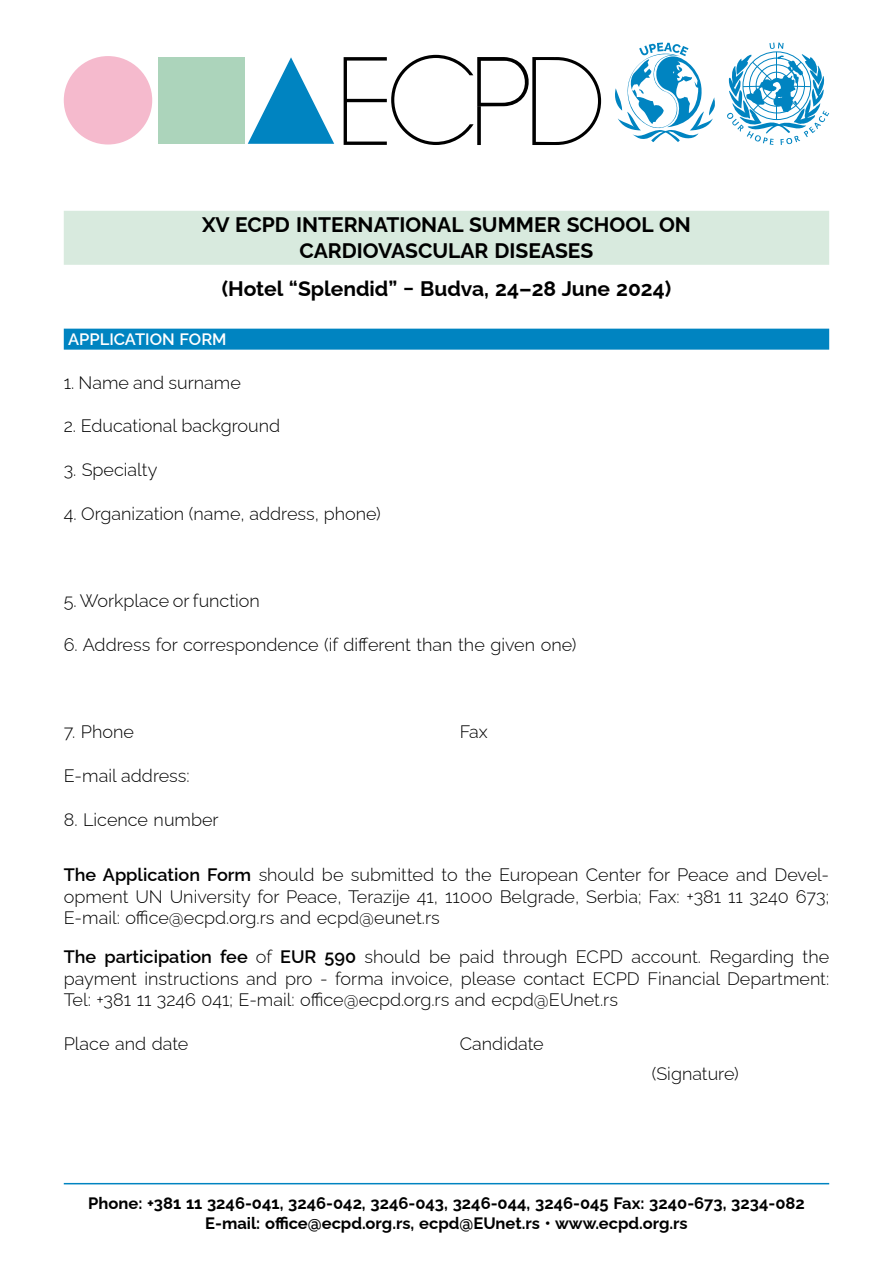
<style>
.page{position:relative;width:893px;height:1263px;background:#fff}
.page>*{position:absolute;margin:0;border:0;box-sizing:border-box;transform-origin:0 0}
.t1{font:700 21px/25.2px "Raleway";color:#000;text-align:center}
.t2{font:300 18px/21.6px "Raleway";color:#000;text-align:justify}
.t3{font:700 16.5px/19.8px "Raleway";color:#000;text-align:center}
.t4{font:600 16.5px "Raleway";color:#fff}
.s1{font-weight:600}
</style>
<div class="page">
<svg style="left:344px;top:55px;width:257px;height:90px"></svg>
<div style="left:158px;top:57px;width:87px;height:87px;background:#acd4bb"></div>
<svg style="left:248px;top:57px;width:86px;height:87px"></svg>
<div style="left:64px;top:56px;width:88px;height:89px;background:#f5bacd;border-radius:50%"></div>
<svg style="left:727px;top:43px;width:102px;height:102px"></svg>
<svg style="left:615px;top:43px;width:100px;height:99px"></svg>
<hr style="left:64px;top:1183px;width:765px;height:1px;background:#0084c1">
<div style="left:64px;top:211px;width:765px;height:54px;background:#d8eade"></div>
<div style="left:64px;top:329px;width:765px;height:21px;background:#0084c1"></div>
<p class="t1" style="left:202px;top:210px;width:490px">XV ECPD INTERNATIONAL SUMMER SCHOOL ON<br>CARDIOVASCULAR DISEASES</p>
<p class="t1" style="left:222px;top:273px;width:451px">(Hotel “Splendid” − Budva, 24–28 June 2024)</p>
<p class="t4" style="left:68px;top:326px;width:160px">APPLICATION FORM</p>
<p class="t2" style="left:64px;top:369px;width:179px">1. Name and surname</p>
<p class="t2" style="left:64px;top:413px;width:218px">2. Educational background</p>
<p class="t2" style="left:64px;top:457px;width:95px">3. Specialty</p>
<p class="t2" style="left:64px;top:500px;width:319px">4. Organization (name, address, phone)</p>
<p class="t2" style="left:64px;top:588px;width:198px">5. Workplace or function</p>
<p class="t2" style="left:64px;top:632px;width:514px">6. Address for correspondence (if different than the given one)</p>
<p class="t2" style="left:64px;top:719px;width:72px">7. Phone</p>
<p class="t2" style="left:460px;top:719px;width:29px">Fax</p>
<p class="t2" style="left:64px;top:763px;width:127px">E-mail address:</p>
<p class="t2" style="left:64px;top:806px;width:156px">8. Licence number</p>
<p class="t2" style="left:64px;top:862px;width:767px"><span class="s1">The Application Form</span> should be submitted to the European Center for Peace and Devel&shy;opment UN University for Peace, Terazije 41, 11000 Belgrade, Serbia; Fax: +381 11 3240 673; E-mail: office@ecpd.org.rs and ecpd@eunet.rs</p>
<p class="t2" style="left:64px;top:944px;width:767px"><span class="s1">The participation fee</span> of <span class="s1">EUR 590</span> should be paid through ECPD account. Regarding the payment instructions and pro - forma invoice, please contact ECPD Financial Department:<br>Тel: +381 11 3246 041; E-mail: office@ecpd.org.rs and ecpd@EUnet.rs</p>
<p class="t2" style="left:64px;top:1031px;width:126px">Place and date</p>
<p class="t2" style="left:460px;top:1031px;width:85px">Candidate</p>
<p class="t2" style="left:652px;top:1061px;width:89px">(Signature)</p>
<p class="t3" style="left:88px;top:1192px;width:718px">Phone: +381 11 3246-041, 3246-042, 3246-043, 3246-044, 3246-045 Fax: 3240-673, 3234-082<br>E-mail: office@ecpd.org.rs, ecpd@EUnet.rs • www.ecpd.org.rs</p>
</div>
